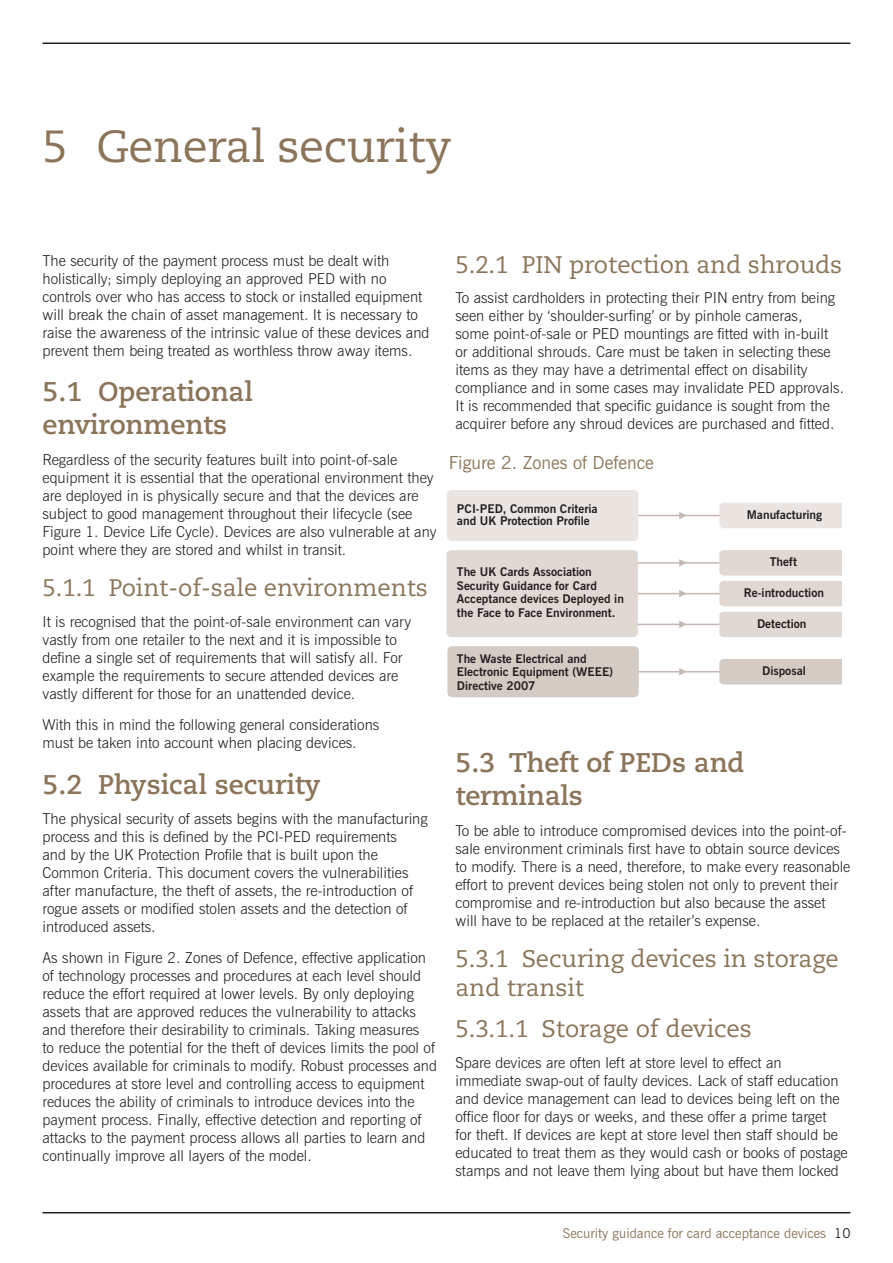
<style>
.page{position:relative;width:893px;height:1263px;background:#fff}
.page>*{position:absolute;margin:0;border:0;box-sizing:border-box;transform-origin:0 0}
.t1{font:45px "Caecilia LT Std";letter-spacing:-.01em;color:#8b755a}
.t2{font:700 27px/33px "Caecilia LT Std";letter-spacing:-.005em;color:#8b755a}
.t3{font:24px/28.5px "Caecilia LT Std";letter-spacing:-.005em;color:#8b755a}
.t4{font:18px "News Gothic BT";color:#8b755a}
.t5{font:300 15px/18px "News Gothic BT";color:#231f20}
.t6{font:13.5px "News Gothic BT";color:#8b755a}
.t7{font:700 12px/13.5px "News Gothic BT";color:#231f20}
.s1{color:#231f20}
</style>
<div class="page">
<hr style="left:43px;top:1212px;width:807px;height:1px;background:#231f20">
<hr style="left:43px;top:43px;width:807px;height:1px;background:#231f20">
<hr style="left:624px;top:562px;width:118px;height:2px;background:#c5b8b2">
<svg style="left:679px;top:559px;width:8px;height:8px"></svg>
<hr style="left:624px;top:593px;width:118px;height:1px;background:#c5b8b2">
<svg style="left:679px;top:590px;width:8px;height:7px"></svg>
<svg style="left:719px;top:550px;width:122px;height:56px;background:#e3dbd7"></svg>
<hr style="left:624px;top:624px;width:118px;height:1px;background:#c5b8b2">
<svg style="left:679px;top:621px;width:8px;height:7px"></svg>
<div style="left:719px;top:612px;width:122px;height:25px;background:#e0d8d3"></div>
<div style="left:446px;top:550px;width:192px;height:87px;background:#e0d8d3;border-radius:5px"></div>
<hr style="left:624px;top:671px;width:118px;height:1px;background:#c5b8b2">
<svg style="left:679px;top:668px;width:8px;height:7px"></svg>
<div style="left:719px;top:659px;width:122px;height:25px;background:#d5cbc5"></div>
<div style="left:447px;top:646px;width:192px;height:51px;background:#d5cbc5;border-radius:5px"></div>
<hr style="left:624px;top:515px;width:118px;height:1px;background:#c5b8b2">
<svg style="left:679px;top:512px;width:8px;height:7px"></svg>
<div style="left:719px;top:503px;width:122px;height:25px;background:#ebe5e1"></div>
<div style="left:447px;top:490px;width:191px;height:51px;background:#ebe5e1;border-radius:5px"></div>
<h1 class="t1" style="left:43px;top:127px;width:410px">5 General security</h1>
<p class="t5" style="left:43px;top:252px;width:388px">The security of the payment process must be dealt with holistically; simply deploying an approved PED with no controls over who has access to stock or installed equipment will break the chain of asset management. It is necessary to raise the awareness of the intrinsic value of these devices and prevent them being treated as worthless throw away items.</p>
<h2 class="t2" style="left:43px;top:377px;width:212px">5.1 Operational environments</h2>
<p class="t5" style="left:43px;top:452px;width:396px">Regardless of the security features built into point-of-sale equipment it is essential that the operational environment they are deployed in is physically secure and that the devices are subject to good management throughout their lifecycle (see Figure 1. Device Life Cycle). Devices are also vulnerable at any point where they are stored and whilst in transit.</p>
<h3 class="t3" style="left:43px;top:576px;width:387px">5.1.1 Point-of-sale environments</h3>
<p class="t5" style="left:43px;top:614px;width:370px">It is recognised that the point-of-sale environment can vary vastly from one retailer to the next and it is impossible to define a single set of requirements that will satisfy all. For example the requirements to secure attended devices are vastly different for those for an unattended device.</p>
<p class="t5" style="left:43px;top:717px;width:338px">With this in mind the following general considerations must be taken into account when placing devices.</p>
<h2 class="t2" style="left:43px;top:770px;width:280px">5.2 Physical security</h2>
<p class="t5" style="left:43px;top:811px;width:387px">The physical security of assets begins with the manufacturing process and this is defined by the PCI-PED requirements<br>and by the UK Protection Profile that is built upon the Common Criteria. This document covers the vulnerabilities after manufacture, the theft of assets, the re-introduction of rogue assets or modified stolen assets and the detection of introduced assets.</p>
<p class="t5" style="left:43px;top:950px;width:396px">As shown in Figure 2. Zones of Defence, effective application of technology processes and procedures at each level should reduce the effort required at lower levels. By only deploying assets that are approved reduces the vulnerability to attacks and therefore their desirability to criminals. Taking measures<br>to reduce the potential for the theft of devices limits the pool of devices available for criminals to modify. Robust processes and procedures at store level and controlling access to equipment reduces the ability of criminals to introduce devices into the payment process. Finally, effective detection and reporting of attacks to the payment process allows all parties to learn and continually improve all layers of the model.</p>
<h3 class="t3" style="left:455px;top:252px;width:388px">5.2.1 PIN protection and shrouds</h3>
<p class="t5" style="left:455px;top:290px;width:390px">To assist cardholders in protecting their PIN entry from being seen either by ‘shoulder-surfing’ or by pinhole cameras,<br>some point-of-sale or PED mountings are fitted with in-built<br>or additional shrouds. Care must be taken in selecting these items as they may have a detrimental effect on disability compliance and in some cases may invalidate PED approvals.<br>It is recommended that specific guidance is sought from the acquirer before any shroud devices are purchased and fitted.</p>
<p class="t4" style="left:449px;top:456px;width:206px">Figure 2. Zones of Defence</p>
<p class="t7" style="left:457px;top:503px;width:142px;line-height:12px">PCI-PED, Common Criteria and UK Protection Profile</p>
<p class="t7" style="left:457px;top:566px;width:169px">The UK Cards Association<br>Security Guidance for Card<br>Acceptance devices Deployed in the Face to Face Environment.</p>
<p class="t7" style="left:457px;top:653px;width:158px">The Waste Electrical and<br>Electronic Equipment (WEEE)<br>Directive 2007</p>
<p class="t7" style="left:747px;top:509px;width:77px">Manufacturing</p>
<p class="t7" style="left:770px;top:556px;width:29px">Theft</p>
<p class="t7" style="left:744px;top:587px;width:82px">Re-introduction</p>
<p class="t7" style="left:757px;top:618px;width:51px">Detection</p>
<p class="t7" style="left:762px;top:665px;width:45px">Disposal</p>
<h2 class="t2" style="left:455px;top:748px;width:291px">5.3 Theft of PEDs and terminals</h2>
<p class="t5" style="left:455px;top:823px;width:396px">To be able to introduce compromised devices into the point-of&shy;sale environment criminals first have to obtain source devices to modify. There is a need, therefore, to make every reasonable effort to prevent devices being stolen not only to prevent their compromise and re-introduction but also because the asset will have to be replaced at the retailer’s expense.</p>
<h3 class="t3" style="left:455px;top:946px;width:385px">5.3.1 Securing devices in storage and transit</h3>
<h3 class="t3" style="left:455px;top:1016px;width:298px">5.3.1.1 Storage of devices</h3>
<p class="t5" style="left:455px;top:1054px;width:394px">Spare devices are often left at store level to effect an immediate swap-out of faulty devices. Lack of staff education and device management can lead to devices being left on the office floor for days or weeks, and these offer a prime target<br>for theft. If devices are kept at store level then staff should be educated to treat them as they would cash or books of postage stamps and not leave them lying about but have them locked</p>
<p class="t6" style="left:563px;top:1228px;width:289px">Security guidance for card acceptance devices <span class="s1">10</span></p>
</div>
